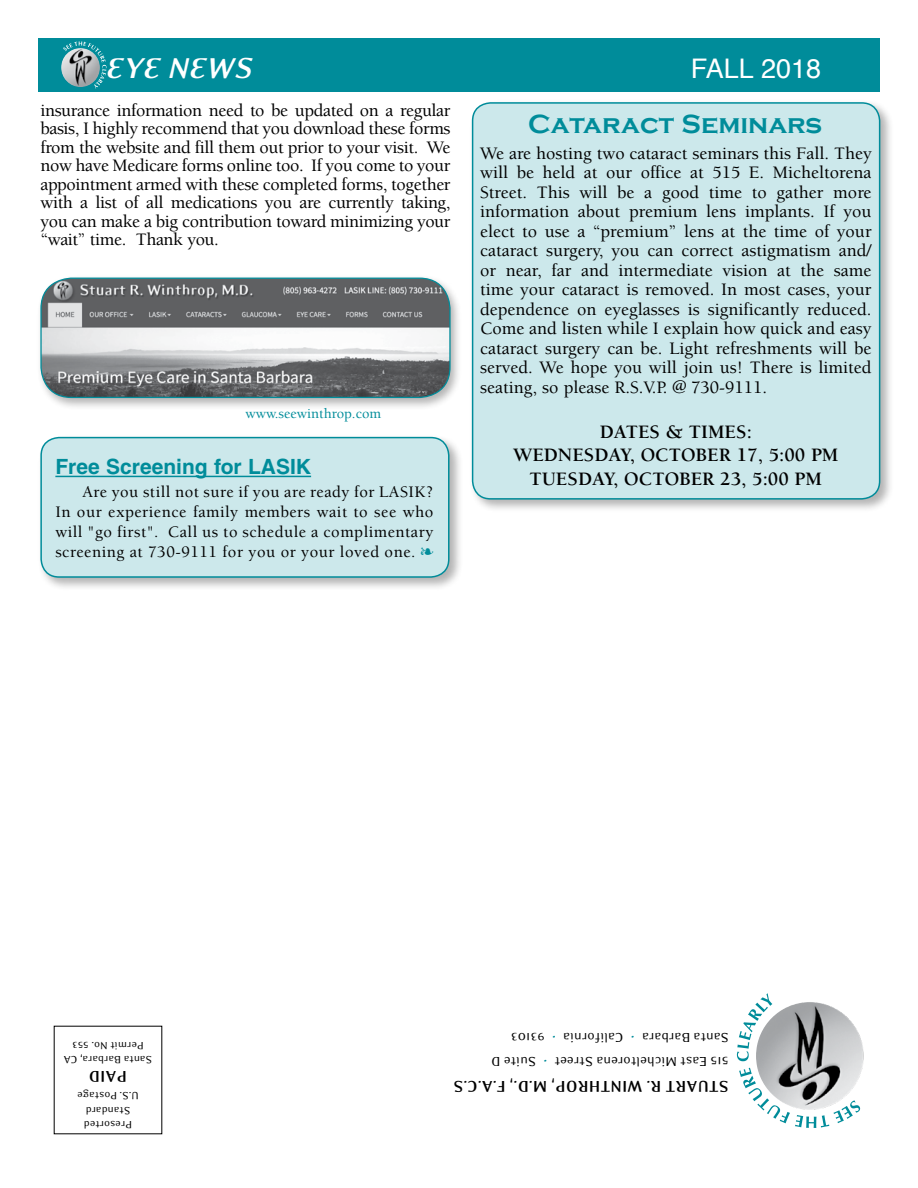
<style>
.page{position:relative;width:918px;height:1188px;background:#fff}
.page>*{position:absolute;margin:0;border:0;box-sizing:border-box;transform-origin:0 0}
.t1{font:33px "Eidetic Modern Bold Italic TT";color:#fff}
.t2{font:700 27px "Copperplate Gothic";color:#008c9a}
.t3{font:27px "Helvetica";color:#fff}
.t4{font:700 21px "Helvetica";color:#008c9a}
.t5{font:700 19.5px/23.4px "Berkeley";color:#000;text-align:center}
.t6{font:500 18px/19.5px "Berkeley";letter-spacing:-.02em;color:#000;text-align:justify}
.t7{font:18px "Eidetic Modern Bold TT";color:#000}
.t8{font:500 16.5px/19.8px "Berkeley";letter-spacing:.03em;color:#000;text-align:justify}
.t9{font:15px "Eidetic Modern Regular TT";color:#000}
.t10{font:15px "Eidetic Modern Regular TT";color:#008c9a}
.t11{font:500 14.4px "Berkeley";color:#008c9a}
.t12{font:12px/14.4px "Eidetic Modern Regular TT";color:#000;text-align:center}
.s1{color:#008c9a}
</style>
<div class="page">
<div style="left:38px;top:434px;width:425px;height:157px;background:#000;opacity:.3"></div>
<div style="left:41px;top:438px;width:408px;height:139px;background:#cce8eb;border-radius:18px"></div>
<hr style="left:55px;top:476px;width:256px;height:1px;background:#008c9a">
<div style="left:40px;top:437px;width:410px;height:141px;border:2px solid #008c9a;border-radius:18px"></div>
<svg style="left:739px;top:1068px;width:121px;height:60px"></svg>
<svg style="left:737px;top:993px;width:35px;height:68px"></svg>
<img style="left:756px;top:1002px;width:108px;height:108px;border-radius:54px">
<div style="left:38px;top:38px;width:842px;height:54px;background:#008c9a"></div>
<svg style="left:63px;top:41px;width:43px;height:48px"></svg>
<img style="left:61px;top:48px;width:39px;height:39px;border-radius:19px">
<div style="left:469px;top:99px;width:425px;height:414px;background:#000;opacity:.3"></div>
<div style="left:473px;top:103px;width:407px;height:396px;background:#cce8eb;border-radius:18px"></div>
<div style="left:472px;top:102px;width:408px;height:398px;border:2px solid #008c9a;border-radius:18px"></div>
<div style="left:36px;top:274px;width:426px;height:137px;background:#000;opacity:.3"></div>
<img style="left:41px;top:278px;width:409px;height:119px">
<div style="left:40px;top:278px;width:411px;height:120px;border:1px solid #008c9a;border-radius:30px"></div>
<h1 class="t1" style="left:106px;top:51px;width:148px">EYE NEWS</h1>
<h2 class="t3" style="left:691px;top:48px;width:132px">FALL 2018</h2>
<p class="t6" style="left:40px;top:101px;width:412px;line-height:18.5px">insurance information need to be updated on a regular basis, I highly recommend that you download these forms from the website and fill them out prior to your visit. We now have Medicare forms online too. If you come to your appointment armed with these completed forms, together with a list of all medications you are currently taking, you can make a big contribution toward minimizing your “wait” time. Thank you.</p>
<h2 class="t2" style="left:528px;top:109px;width:295px">Cataract Seminars</h2>
<p class="t6" style="left:480px;top:144px;width:393px">We are hosting two cataract seminars this Fall. They will be held at our office at 515 E. Micheltorena Street. This will be a good time to gather more information about premium lens implants. If you elect to use a “premium” lens at the time of your cataract surgery, you can correct astigmatism and/ or near, far and intermediate vision at the same time your cataract is removed. In most cases, your dependence on eyeglasses is significantly reduced.<br>Come and listen while I explain how quick and easy cataract surgery can be. Light refreshments will be served. We hope you will join us! There is limited seating, so please R.S.V.P. @ 730-9111.</p>
<p class="t5" style="left:513px;top:420px;width:327px">DATES &amp; TIMES:<br>WEDNESDAY, OCTOBER 17, 5:00 PM<br>TUESDAY, OCTOBER 23, 5:00 PM</p>
<p class="t11" style="left:245px;top:406px;width:137px">www.seewinthrop.com</p>
<p class="t4" style="left:55px;top:454px;width:257px">Free Screening for LASIK</p>
<p class="t8" style="left:55px;top:482px;width:380px;text-indent:27px">Are you still not sure if you are ready for LASIK?<br>In our experience family members wait to see who will "go first". Call us to schedule a complimentary screening at 730-9111 for you or your loved one. <span class="s1">❧</span></p>
<p class="t12" style="left:152px;top:1067px;width:90px;rotate:-180deg">Santa Barbara, CA<br>Permit No. 553</p>
<p class="t7" style="left:127px;top:1086px;width:40px;rotate:-180deg">PAID</p>
<p class="t12" style="left:139px;top:1132px;width:63px;rotate:-180deg">Presorted<br>Standard<br>U.S. Postage</p>
<p class="t9" style="left:545px;top:1045px;width:35px;rotate:-180deg">93103</p>
<p class="t10" style="left:556px;top:1045px;width:5px;rotate:-180deg">•</p>
<p class="t9" style="left:624px;top:1045px;width:62px;rotate:-180deg">California</p>
<p class="t10" style="left:635px;top:1045px;width:5px;rotate:-180deg">•</p>
<p class="t9" style="left:729px;top:1045px;width:88px;rotate:-180deg">Santa Barbara</p>
<p class="t9" style="left:536px;top:1069px;width:46px;rotate:-180deg">Suite D</p>
<p class="t10" style="left:547px;top:1069px;width:5px;rotate:-180deg">•</p>
<p class="t9" style="left:729px;top:1069px;width:176px;rotate:-180deg">515 East Micheltorena Street</p>
<p class="t7" style="left:729px;top:1096px;width:277px;rotate:-180deg">STUART R. WINTHROP, M.D., F.A.C.S</p>
</div>
